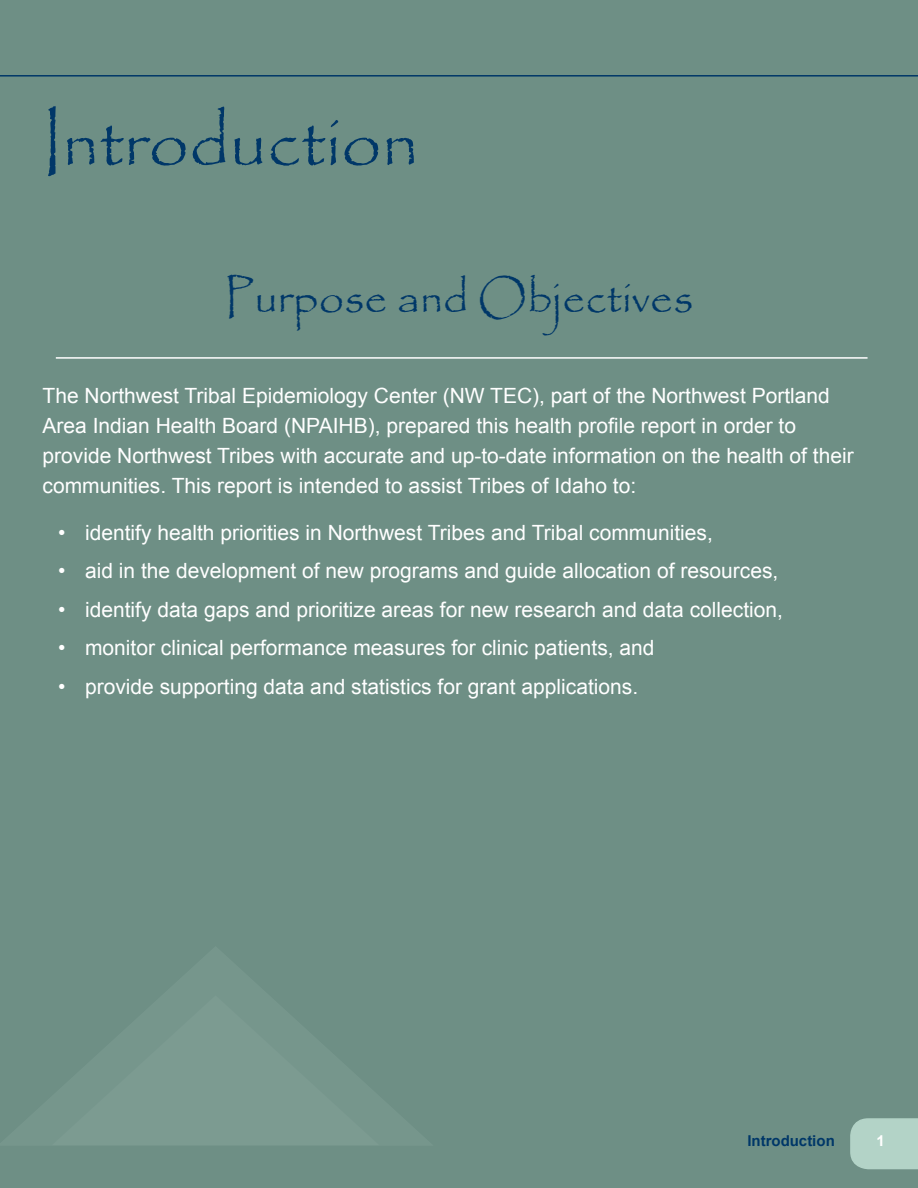
<style>
.page{position:relative;width:918px;height:1188px;background:#6e8f85}
.page>*{position:absolute;margin:0;border:0;box-sizing:border-box;transform-origin:0 0}
.t1{font:72px "Papyrus";color:#003768}
.t2{font:45px "Papyrus";color:#003768}
.t3{font:21px/30px "Arial";color:#fff}
.t4{font:700 15px "Arial";color:#003768}
.t5{font:700 15px "Arial";color:#fff}
</style>
<div class="page">
<hr style="left:56px;top:357px;width:812px;height:2px;background:#fff">
<svg style="left:53px;top:996px;width:326px;height:149px;fill:#7b9a90"></svg>
<hr style="left:0;top:75px;width:918px;height:2px;background:#003768">
<svg style="left:850px;top:1118px;width:68px;height:52px;background:#aecfc3"></svg>
<h1 class="t1" style="left:43px;top:98px;width:377px">Introduction</h1>
<h2 class="t2" style="left:225px;top:270px;width:470px">Purpose and Objectives</h2>
<p class="t3" style="left:43px;top:380px;width:813px">The Northwest Tribal Epidemiology Center (NW TEC), part of the Northwest Portland Area Indian Health Board (NPAIHB), prepared this health profile report in order to provide Northwest Tribes with accurate and up-to-date information on the health of their communities. This report is intended to assist Tribes of Idaho to:</p>
<p class="t3" style="left:58px;top:518px;width:656px">• identify health priorities in Northwest Tribes and Tribal communities,</p>
<p class="t3" style="left:58px;top:556px;width:722px">• aid in the development of new programs and guide allocation of resources,</p>
<p class="t3" style="left:58px;top:595px;width:727px">• identify data gaps and prioritize areas for new research and data collection,</p>
<p class="t3" style="left:58px;top:633px;width:598px">• monitor clinical performance measures for clinic patients, and</p>
<p class="t3" style="left:58px;top:672px;width:582px">• provide supporting data and statistics for grant applications.</p>
<p class="t4" style="left:747px;top:1131px;width:89px">Introduction</p>
<p class="t5" style="left:877px;top:1131px;width:10px">1</p>
</div>
